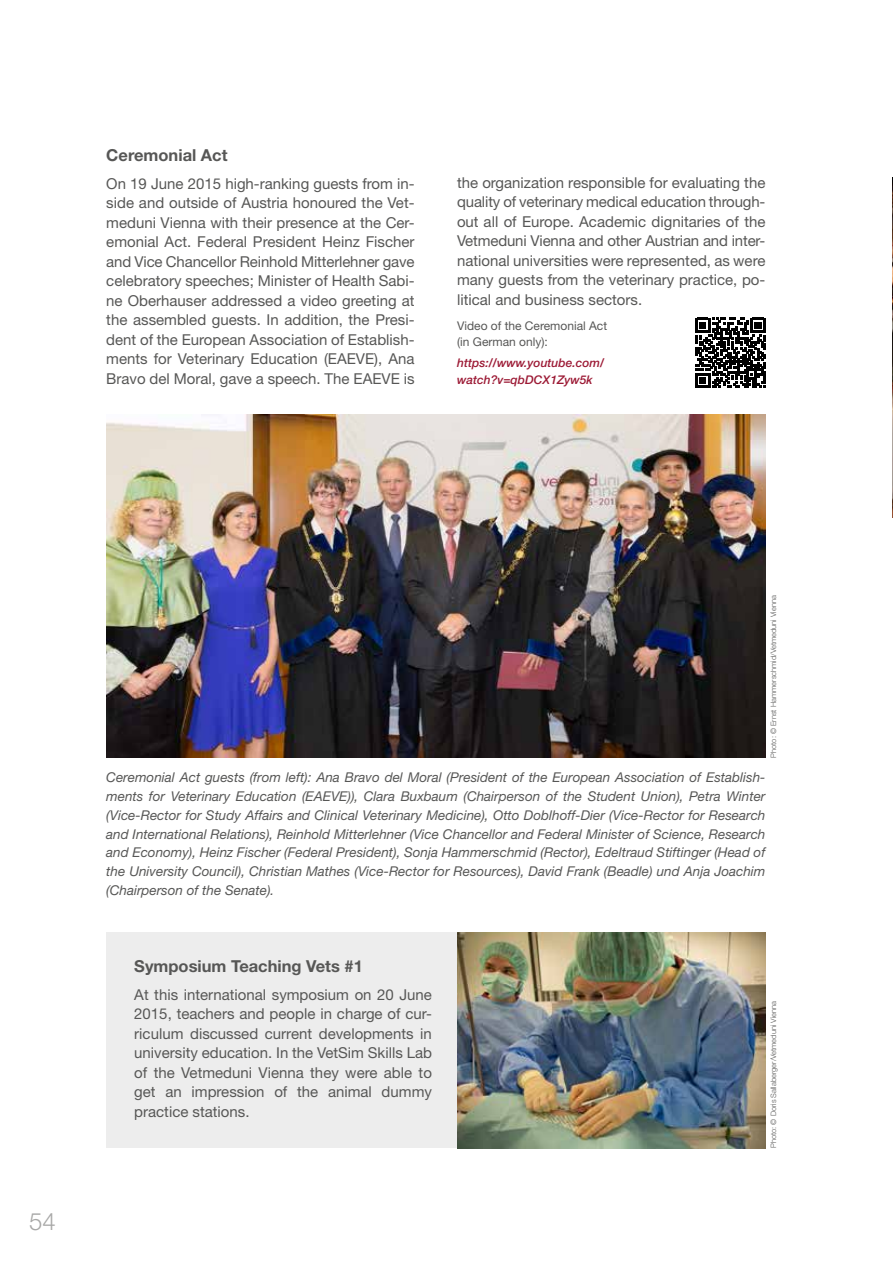
<style>
.page{position:relative;width:893px;height:1263px;background:#fff}
.page>*{position:absolute;margin:0;border:0;box-sizing:border-box;transform-origin:0 0}
.t1{font:300 24px "Helvetica Neue LT Std";color:#a8a8a7}
.t2{font:700 16.5px "Helvetica Neue LT Std";color:#575756}
.t3{font:15px/19.5px "Helvetica Neue LT Std";color:#575756;text-align:justify}
.t4{font:13.5px/18.8px "Helvetica Neue LT Std It 2";color:#575756;text-align:justify}
.t5{font:italic 500 12px/16.5px "Helvetica Neue LT Std";color:#9c1a35}
.t6{font:12px/16.5px "Helvetica Neue LT Std";color:#575756}
.t7{font:300 7.5px "Helvetica Neue LT Std";color:#575756}
</style>
<div class="page">
<div style="left:106px;top:933px;width:659px;height:215px;background:#ededed"></div>
<img style="left:457px;top:933px;width:308px;height:215px">
<img style="left:106px;top:414px;width:659px;height:344px">
<svg style="left:695px;top:318px;width:70px;height:70px"></svg>
<img style="left:892px;top:177px;width:1px;height:341px">
<p class="t2" style="left:106px;top:145px;width:123px">Ceremonial Act</p>
<p class="t3" style="left:106px;top:173px;width:310px">On 19 June 2015 high-ranking guests from in&shy;side and outside of Austria honoured the Vet&shy;meduni Vienna with their presence at the Cer&shy;emonial Act. Federal President Heinz Fischer and Vice Chancellor Reinhold Mitterlehner gave celebratory speeches; Minister of Health Sabi&shy;ne Oberhauser addressed a video greeting at the assembled guests. In addition, the Presi&shy;dent of the European Association of Establish&shy;ments for Veterinary Education (EAEVE), Ana Bravo del Moral, gave a speech. The EAEVE is</p>
<p class="t3" style="left:457px;top:173px;width:310px">the organization responsible for evaluating the quality of veterinary medical education through&shy;out all of Europe. Academic dignitaries of the Vetmeduni Vienna and other Austrian and inter&shy;national universities were represented, as were many guests from the veterinary practice, po&shy;litical and business sectors.</p>
<p class="t6" style="left:457px;top:317px;width:152px">Video of the Ceremonial Act (in German only):</p>
<p class="t5" style="left:457px;top:355px;width:149px">https://www.youtube.com/ watch?v=qbDCX1Zyw5k</p>
<h1 class="t1" style="left:29px;top:1207px;width:28px">54</h1>
<p class="t7" style="left:769px;top:758px;width:164px;rotate:-90deg">Photo: © Ernst Hammerschmid/Vetmeduni Vienna</p>
<p class="t4" style="left:106px;top:768px;width:661px">Ceremonial Act guests (from left): Ana Bravo del Moral (President of the European Association of Establish&shy;ments for Veterinary Education (EAEVE)), Clara Buxbaum (Chairperson of the Student Union), Petra Winter (Vice-Rector for Study Affairs and Clinical Veterinary Medicine), Otto Doblhoff-Dier (Vice-Rector for Research and International Relations), Reinhold Mitterlehner (Vice Chancellor and Federal Minister of Science, Research and Economy), Heinz Fischer (Federal President), Sonja Hammerschmid (Rector), Edeltraud Stiftinger (Head of the University Council), Christian Mathes (Vice-Rector for Resources), David Frank (Beadle) und Anja Joachim (Chairperson of the Senate).</p>
<p class="t2" style="left:134px;top:955px;width:230px">Symposium Teaching Vets #1</p>
<p class="t3" style="left:134px;top:984px;width:299px">At this international symposium on 20 June 2015, teachers and people in charge of cur&shy;riculum discussed current developments in university education. In the VetSim Skills Lab of the Vetmeduni Vienna they were able to get an impression of the animal dummy practice stations.</p>
<p class="t7" style="left:769px;top:1148px;width:148px;rotate:-90deg">Photo: © Doris Sallaberger/Vetmeduni Vienna</p>
</div>
